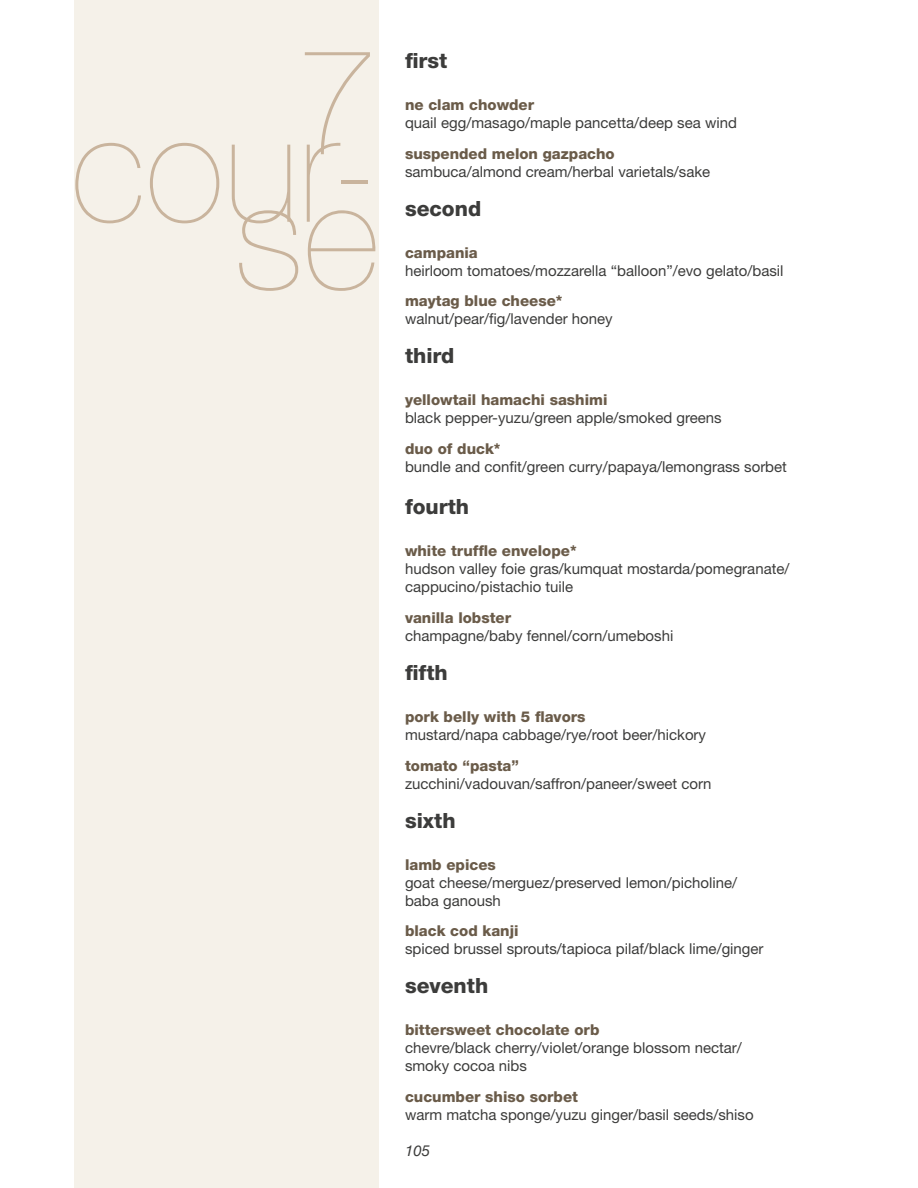
<style>
.page{position:relative;width:918px;height:1188px;background:#fff}
.page>*{position:absolute;margin:0;border:0;box-sizing:border-box;transform-origin:0 0}
.t1{font:200 150px "Helvetica Neue";color:#c9b49d}
.t2{font:800 21px "Helvetica Neue";color:#3c3c3b}
.t3{font:15px/18px "Helvetica Neue";color:#3c3c3b}
.t4{font:800 15px "Helvetica Neue";color:#6a5b49}
.t5{font:italic 15px "Helvetica Neue";color:#3c3c3b}
</style>
<div class="page">
<div style="left:75px;top:0;width:304px;height:1188px;background:#f5f1e9"></div>
<h1 class="t1" style="left:296px;top:15px;width:85px">7</h1>
<h1 class="t1" style="left:71px;top:82px;width:310px">cour-</h1>
<h1 class="t1" style="left:235px;top:150px;width:146px">se</h1>
<h2 class="t2" style="left:405px;top:48px;width:44px">first</h2>
<p class="t4" style="left:405px;top:96px;width:131px">ne clam chowder</p>
<p class="t3" style="left:405px;top:113px;width:333px">quail egg/masago/maple pancetta/deep sea wind</p>
<p class="t4" style="left:405px;top:144px;width:211px">suspended melon gazpacho</p>
<p class="t3" style="left:405px;top:162px;width:307px">sambuca/almond cream/herbal varietals/sake</p>
<h2 class="t2" style="left:405px;top:196px;width:78px">second</h2>
<p class="t4" style="left:405px;top:243px;width:74px">campania</p>
<p class="t3" style="left:405px;top:261px;width:380px">heirloom tomatoes/mozzarella “balloon”/evo gelato/basil</p>
<p class="t4" style="left:405px;top:292px;width:159px">maytag blue cheese*</p>
<p class="t3" style="left:405px;top:310px;width:209px">walnut/pear/fig/lavender honey</p>
<h2 class="t2" style="left:405px;top:343px;width:51px">third</h2>
<p class="t4" style="left:405px;top:391px;width:204px">yellowtail hamachi sashimi</p>
<p class="t3" style="left:405px;top:409px;width:318px">black pepper-yuzu/green apple/smoked greens</p>
<p class="t4" style="left:405px;top:440px;width:97px">duo of duck*</p>
<p class="t3" style="left:405px;top:458px;width:384px">bundle and confit/green curry/papaya/lemongrass sorbet</p>
<h2 class="t2" style="left:405px;top:494px;width:66px">fourth</h2>
<p class="t4" style="left:405px;top:542px;width:173px">white truffle envelope*</p>
<p class="t3" style="left:405px;top:560px;width:386px">hudson valley foie gras/kumquat mostarda/pomegranate/ cappucino/pistachio tuile</p>
<p class="t4" style="left:405px;top:609px;width:108px">vanilla lobster</p>
<p class="t3" style="left:405px;top:626px;width:270px">champagne/baby fennel/corn/umeboshi</p>
<h2 class="t2" style="left:405px;top:660px;width:44px">fifth</h2>
<p class="t4" style="left:405px;top:708px;width:182px">pork belly with 5 flavors</p>
<p class="t3" style="left:405px;top:725px;width:303px">mustard/napa cabbage/rye/root beer/hickory</p>
<p class="t4" style="left:405px;top:756px;width:115px">tomato “pasta”</p>
<p class="t3" style="left:405px;top:774px;width:308px">zucchini/vadouvan/saffron/paneer/sweet corn</p>
<h2 class="t2" style="left:405px;top:808px;width:52px">sixth</h2>
<p class="t4" style="left:405px;top:855px;width:92px">lamb epices</p>
<p class="t3" style="left:405px;top:873px;width:334px">goat cheese/merguez/preserved lemon/picholine/ baba ganoush</p>
<p class="t4" style="left:405px;top:922px;width:115px">black cod kanji</p>
<p class="t3" style="left:405px;top:940px;width:360px">spiced brussel sprouts/tapioca pilaf/black lime/ginger</p>
<h2 class="t2" style="left:405px;top:973px;width:85px">seventh</h2>
<p class="t4" style="left:405px;top:1021px;width:196px">bittersweet chocolate orb</p>
<p class="t3" style="left:405px;top:1039px;width:338px">chevre/black cherry/violet/orange blossom nectar/ smoky cocoa nibs</p>
<p class="t4" style="left:405px;top:1088px;width:175px">cucumber shiso sorbet</p>
<p class="t3" style="left:405px;top:1106px;width:350px">warm matcha sponge/yuzu ginger/basil seeds/shiso</p>
<p class="t5" style="left:405px;top:1142px;width:27px">105</p>
</div>
